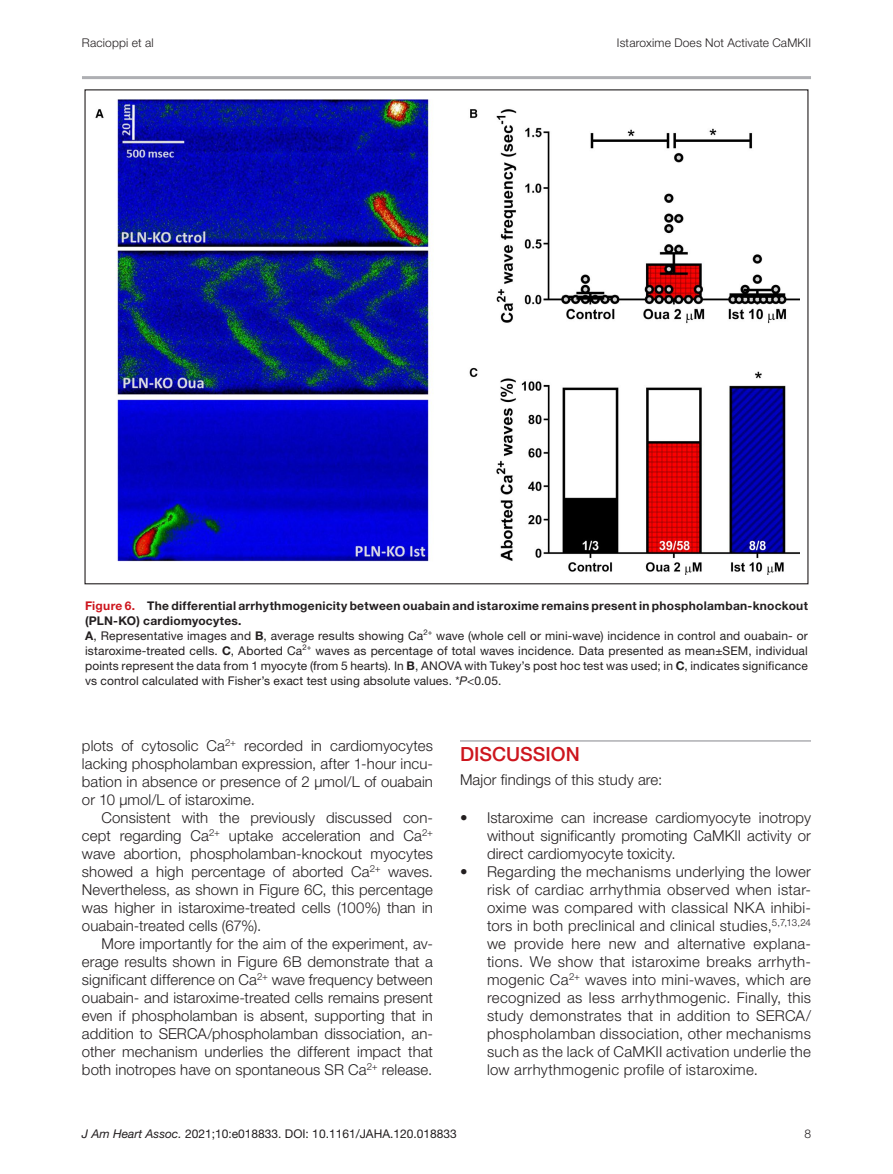
<style>
.page{position:relative;width:893px;height:1174px;background:#fff}
.page>*{position:absolute;margin:0;border:0;box-sizing:border-box;transform-origin:0 0}
.t1{font:500 19.5px "Helvetica Neue LT Std";color:#cd151d}
.t2{font:300 15px/18px "Helvetica Neue LT Std";letter-spacing:.005em;color:#231f20;text-align:justify}
.t3{font:12px/15px "Helvetica Neue LT Std";letter-spacing:.015em;color:#231f20}
.t4{font:300 12px "Helvetica Neue LT Std";letter-spacing:.015em;color:#231f20}
.s1{font-weight:700;color:#cd151d}
.s2{font-weight:700}
.s3{font-style:italic}
</style>
<div class="page">
<hr style="left:460px;top:740px;width:351px;height:1px;background:#aeafb3">
<img style="left:95px;top:99px;width:704px;height:475px">
<hr style="left:82px;top:76px;width:729px;height:3px;background:#aeafb3">
<p class="t4" style="left:82px;top:35px;width:73px">Racioppi et al</p>
<p class="t4" style="left:617px;top:35px;width:196px">Istaroxime Does Not Activate CaMKII</p>
<p class="t3" style="left:85px;top:597px;width:724px"><span class="s1">Figure 6.</span> <span class="s2">The differential arrhythmogenicity between ouabain and istaroxime remains present in phospholamban-knockout (PLN-KO) cardiomyocytes.<br>A</span>, Representative images and <span class="s2">B</span>, average results showing Ca<sup>2+</sup> wave (whole cell or mini-wave) incidence in control and ouabain- or istaroxime-treated cells. <span class="s2">C</span>, Aborted Ca<sup>2+</sup> waves as percentage of total waves incidence. Data presented as mean±SEM, individual points represent the data from 1 myocyte (from 5 hearts). In <span class="s2">B</span>, ANOVA with Tukey’s post hoc test was used; in <span class="s2">C</span>, indicates significance vs control calculated with Fisher’s exact test using absolute values. *<span class="s3">P</span>&lt;0.05.</p>
<p class="t2" style="left:82px;top:736px;width:352px">plots of cytosolic Ca<sup>2+</sup> recorded in cardiomyocytes lacking phospholamban expression, after 1-hour incu&shy;bation in absence or presence of 2 µmol/L of ouabain or 10 µmol/L of istaroxime.</p>
<p class="t2" style="left:82px;top:808px;width:353px;text-indent:20px">Consistent with the previously discussed con&shy;cept regarding Ca<sup>2+</sup> uptake acceleration and Ca<sup>2+ </sup>wave abortion, phospholamban-knockout myocytes showed a high percentage of aborted Ca<sup>2+</sup> waves.<br>Nevertheless, as shown in Figure 6C, this percentage was higher in istaroxime-treated cells (100%) than in ouabain-treated cells (67%).</p>
<p class="t2" style="left:82px;top:934px;width:353px;text-indent:20px">More importantly for the aim of the experiment, av&shy;erage results shown in Figure 6B demonstrate that a significant difference on Ca<sup>2+</sup> wave frequency between ouabain- and istaroxime-treated cells remains present even if phospholamban is absent, supporting that in addition to SERCA/phospholamban dissociation, an&shy;other mechanism underlies the different impact that both inotropes have on spontaneous SR Ca<sup>2+</sup> release.</p>
<h1 class="t1" style="left:460px;top:742px;width:121px">DISCUSSION</h1>
<p class="t2" style="left:460px;top:770px;width:204px">Major findings of this study are:</p>
<p class="t2" style="left:487px;top:808px;width:326px;text-indent:-27px">• Istaroxime can increase cardiomyocyte inotropy without significantly promoting CaMKII activity or direct cardiomyocyte toxicity.</p>
<p class="t2" style="left:487px;top:862px;width:325px;text-indent:-27px">• Regarding the mechanisms underlying the lower risk of cardiac arrhythmia observed when istar&shy;oxime was compared with classical NKA inhibi&shy;tors in both preclinical and clinical studies,<sup>5,7,13,24 </sup>we provide here new and alternative explana&shy;tions. We show that istaroxime breaks arrhyth&shy;mogenic Ca<sup>2+</sup> waves into mini-waves, which are recognized as less arrhythmogenic. Finally, this study demonstrates that in addition to SERCA/ phospholamban dissociation, other mechanisms such as the lack of CaMKII activation underlie the low arrhythmogenic profile of istaroxime.</p>
<p class="t3" style="left:82px;top:1126px;width:376px"><span class="s3">J Am Heart Assoc.</span> 2021;10:e018833. DOI: 10.1161/JAHA.120.018833</p>
<p class="t4" style="left:804px;top:1126px;width:8px">8</p>
</div>
